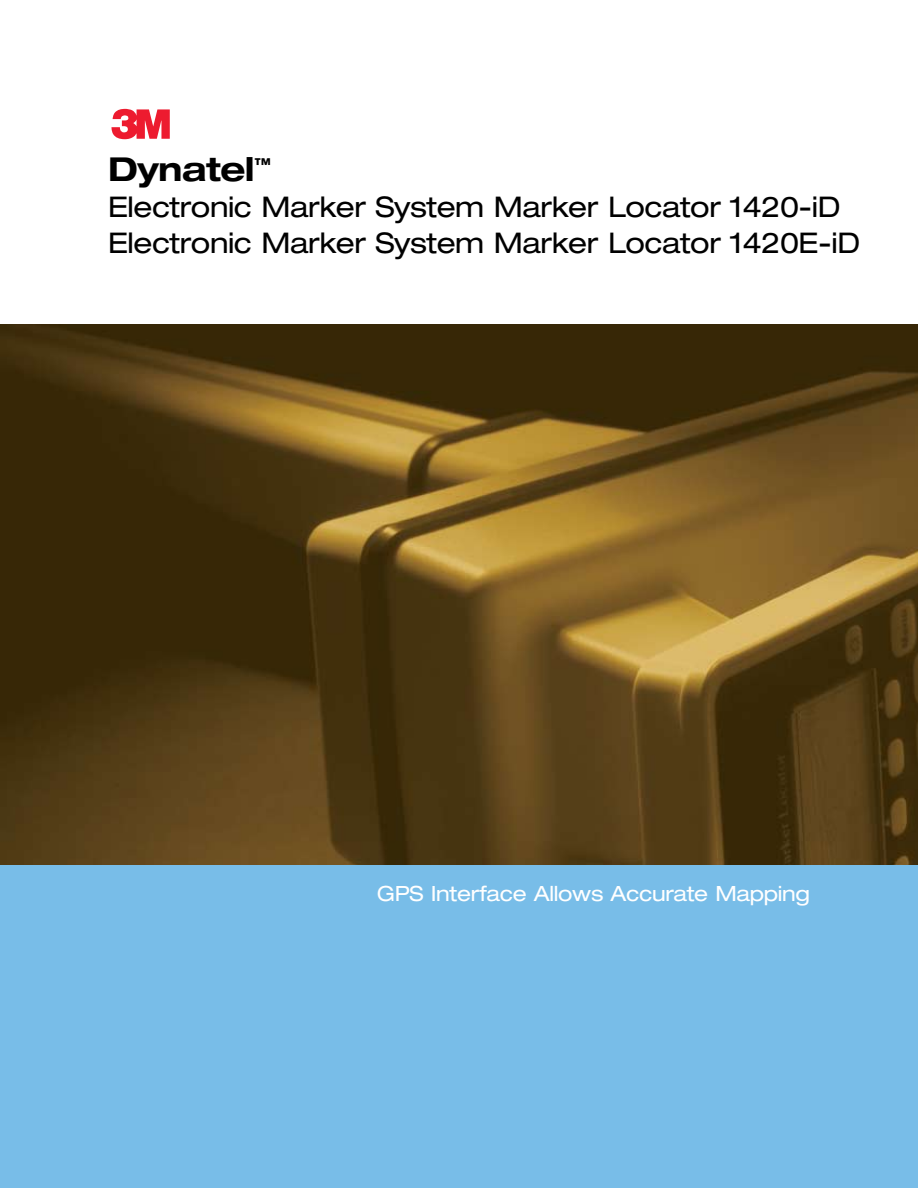
<style>
.page{position:relative;width:918px;height:1188px;background:#fff}
.page>*{position:absolute;margin:0;border:0;box-sizing:border-box;transform-origin:0 0}
.t1{font:700 expanded 33px "Helvetica Neue";letter-spacing:-.015em;color:#000}
.t2{font:expanded 28.5px/36px "Helvetica Neue";letter-spacing:-.015em;color:#000}
.t3{font:expanded 21px "Helvetica Neue";letter-spacing:-.015em;color:#fff}
</style>
<div class="page">
<svg style="left:111px;top:109px;width:59px;height:30px"></svg>
<div style="left:0;top:864px;width:918px;height:324px;background:#78bde8"></div>
<img style="left:0;top:324px;width:918px;height:540px">
<p class="t1" style="left:108px;top:149px;width:164px">Dynatel<sup>™</sup></p>
<p class="t2" style="left:108px;top:189px;width:754px">Electronic Marker System Marker Locator 1420-iD<br>Electronic Marker System Marker Locator 1420E-iD</p>
<p class="t3" style="left:377px;top:880px;width:435px">GPS Interface Allows Accurate Mapping</p>
</div>
